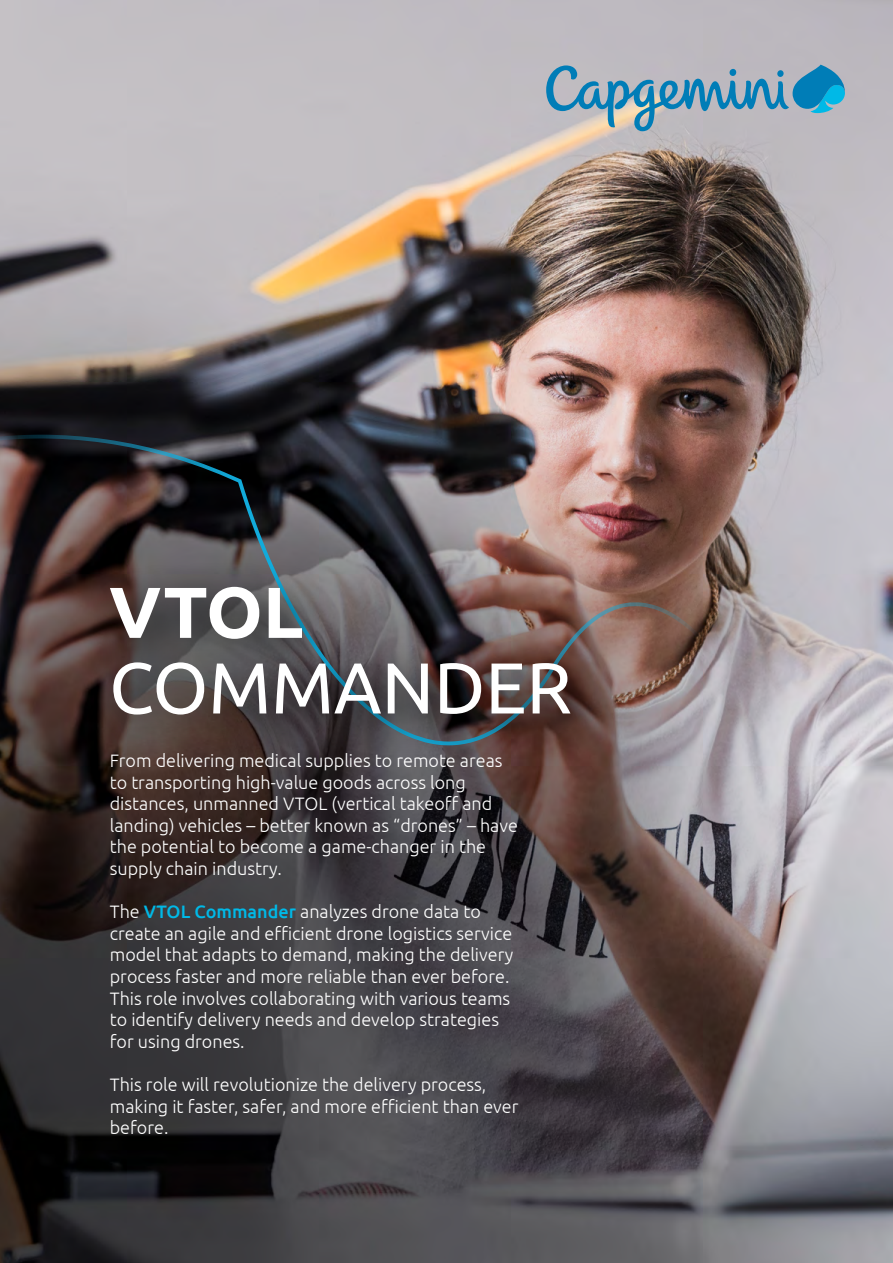
<style>
.page{position:relative;width:893px;height:1263px;background:#fff}
.page>*{position:absolute;margin:0;border:0;box-sizing:border-box;transform-origin:0 0}
.t1{font:72px "Ubuntu";color:#fff}
.t2{font:700 72px "Ubuntu";color:#fff}
.t3{font:300 18px/21.6px "Ubuntu";color:#fff}
.s1{font-weight:500;color:#00b9e7}
</style>
<div class="page">
<img style="left:0;top:0;width:893px;height:1263px">
<svg style="left:546px;top:65px;width:299px;height:66px;background:#89aabd"></svg>
<img style="left:0;top:435px;width:725px;height:310px">
<div style="left:86px;top:560px;width:529px;height:202px;background:#000;opacity:.95"></div>
<h1 class="t2" style="left:109px;top:569px;width:196px">VTOL</h1>
<h1 class="t1" style="left:109px;top:644px;width:464px">COMMANDER</h1>
<p class="t3" style="left:110px;top:749px;width:410px">From delivering medical supplies to remote areas to transporting high-value goods across long distances, unmanned VTOL (vertical takeoff and landing) vehicles – better known as “drones” – have the potential to become a game-changer in the supply chain industry.</p>
<p class="t3" style="left:110px;top:900px;width:405px">The <span class="s1">VTOL Commander</span> analyzes drone data to create an agile and efficient drone logistics service model that adapts to demand, making the delivery process faster and more reliable than ever before.<br>This role involves collaborating with various teams to identify delivery needs and develop strategies for using drones.</p>
<p class="t3" style="left:110px;top:1073px;width:410px">This role will revolutionize the delivery process, making it faster, safer, and more efficient than ever before.</p>
</div>
